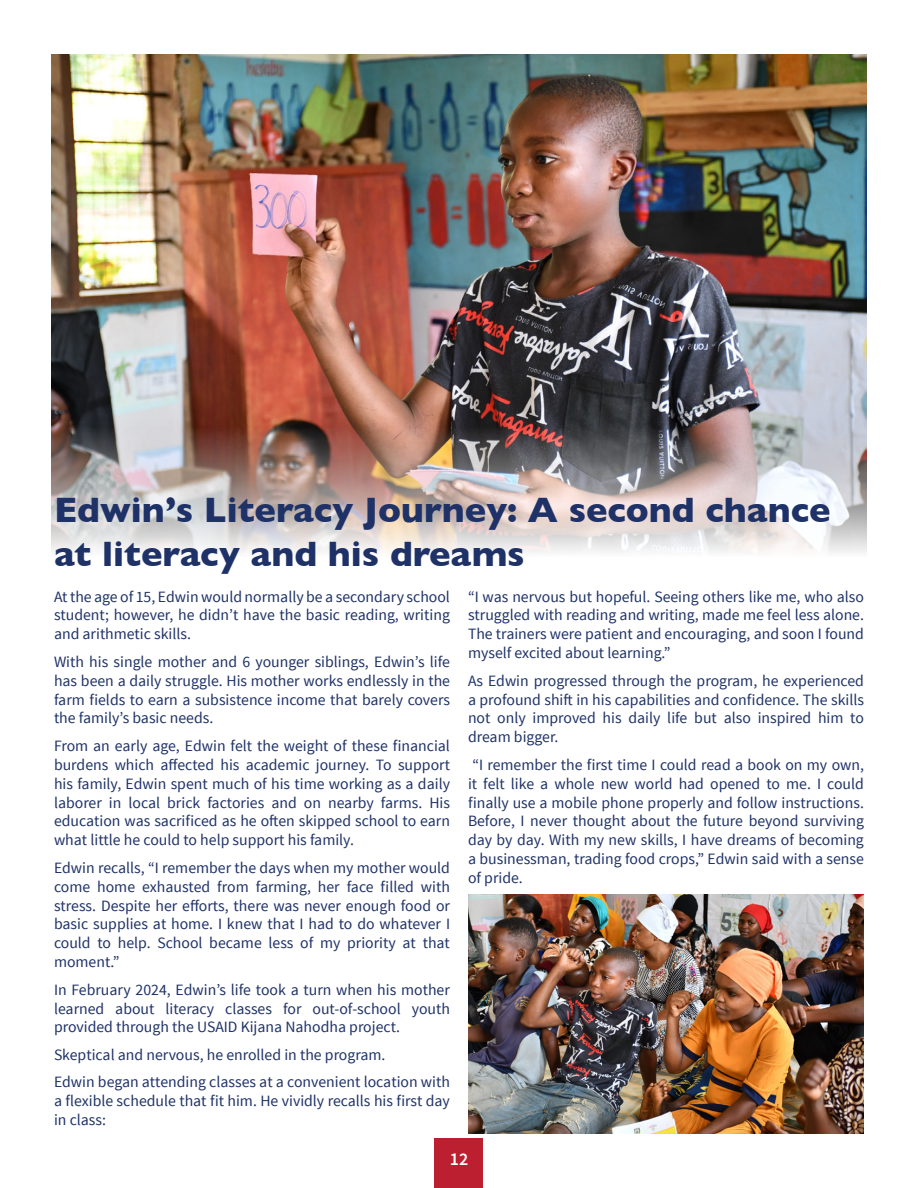
<style>
.page{position:relative;width:918px;height:1188px;background:#fff}
.page>*{position:absolute;margin:0;border:0;box-sizing:border-box;transform-origin:0 0}
.heading{font:700 36px/43.2px "Gill Sans";color:#1f3267}
.t1{font:600 18px "Source Sans Pro";color:#fff}
.body{font:15.75px/18.9px "Source Sans Pro";color:#1f3267;text-align:justify}
</style>
<div class="page">
<div style="left:435px;top:1138px;width:48px;height:50px;background:#bc1f30"></div>
<img style="left:52px;top:54px;width:814px;height:499px">
<img style="left:468px;top:895px;width:396px;height:239px">
<p class="heading" style="left:54px;top:488px;width:778px">Edwin’s Literacy Journey: A second chance at literacy and his dreams</p>
<p class="body" style="left:54px;top:587px;width:398px">At the age of 15, Edwin would normally be a secondary school student; however, he didn’t have the basic reading, writing and arithmetic skills.</p>
<p class="body" style="left:54px;top:652px;width:398px">With his single mother and 6 younger siblings, Edwin’s life has been a daily struggle. His mother works endlessly in the farm fields to earn a subsistence income that barely covers the family’s basic needs.</p>
<p class="body" style="left:54px;top:736px;width:398px">From an early age, Edwin felt the weight of these financial burdens which affected his academic journey. To support his family, Edwin spent much of his time working as a daily laborer in local brick factories and on nearby farms. His education was sacrificed as he often skipped school to earn what little he could to help support his family.</p>
<p class="body" style="left:54px;top:858px;width:398px">Edwin recalls, “I remember the days when my mother would come home exhausted from farming, her face filled with stress. Despite her efforts, there was never enough food or basic supplies at home. I knew that I had to do whatever I could to help. School became less of my priority at that moment.”</p>
<p class="body" style="left:54px;top:980px;width:398px">In February 2024, Edwin’s life took a turn when his mother learned about literacy classes for out-of-school youth provided through the USAID Kijana Nahodha project.</p>
<p class="body" style="left:54px;top:1045px;width:333px">Skeptical and nervous, he enrolled in the program.</p>
<p class="body" style="left:54px;top:1073px;width:398px">Edwin began attending classes at a convenient location with a flexible schedule that fit him. He vividly recalls his first day in class:</p>
<p class="body" style="left:468px;top:587px;width:398px">“I was nervous but hopeful. Seeing others like me, who also struggled with reading and writing, made me feel less alone.<br>The trainers were patient and encouraging, and soon I found myself excited about learning.”</p>
<p class="body" style="left:468px;top:671px;width:398px">As Edwin progressed through the program, he experienced a profound shift in his capabilities and confidence. The skills not only improved his daily life but also inspired him to dream bigger.</p>
<p class="body" style="left:468px;top:755px;width:398px">“I remember the first time I could read a book on my own, it felt like a whole new world had opened to me. I could finally use a mobile phone properly and follow instructions.<br>Before, I never thought about the future beyond surviving day by day. With my new skills, I have dreams of becoming a businessman, trading food crops,” Edwin said with a sense of pride.</p>
<p class="t1" style="left:450px;top:1147px;width:20px">12</p>
</div>
